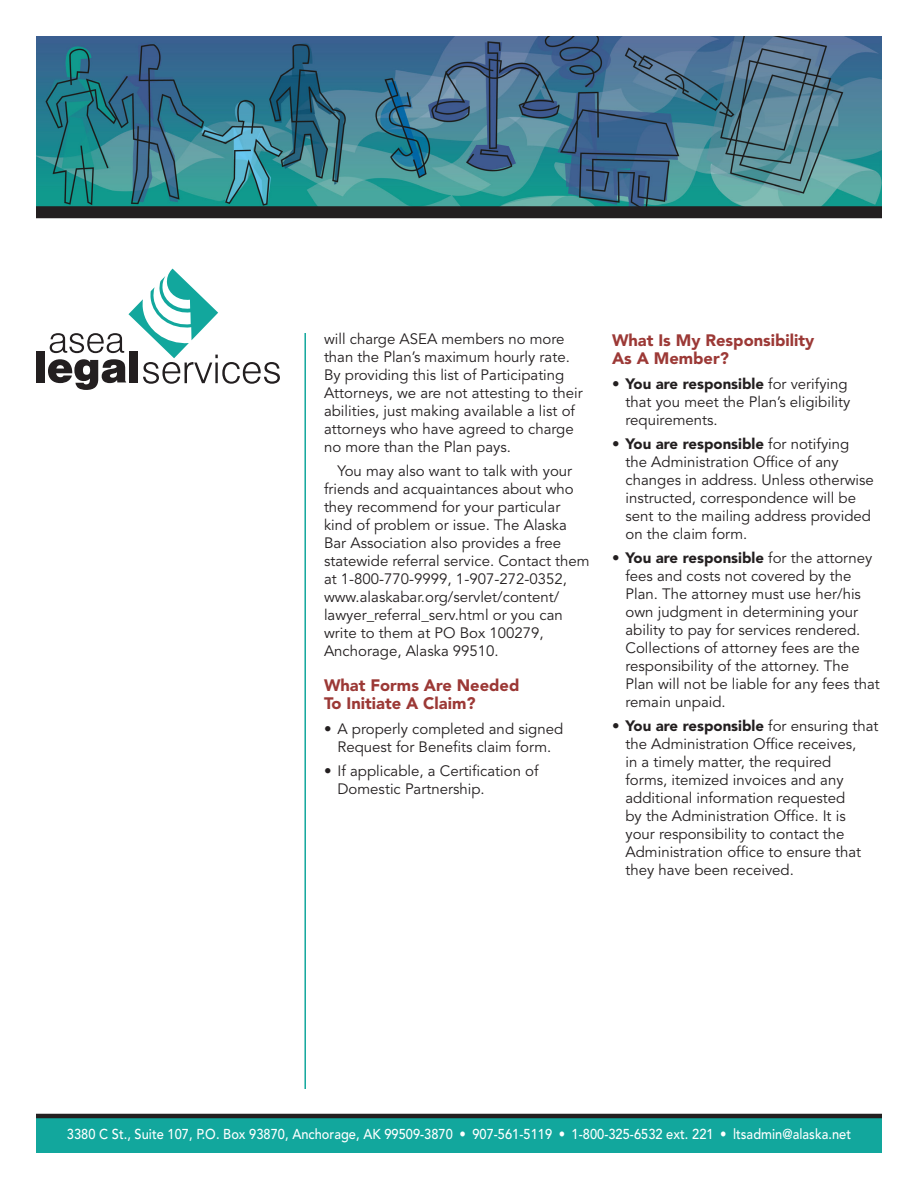
<style>
.page{position:relative;width:918px;height:1188px;background:#fff}
.page>*{position:absolute;margin:0;border:0;box-sizing:border-box;transform-origin:0 0}
.Subhead_1{font:900 16.5px/18px "Avenir";color:#9c3936}
.Text_1{font:15px/18px "Avenir";color:#231f20}
.t1{font:500 14.25px "Avenir";letter-spacing:.005em;color:#fff;scale:.9 1}
.s1{font-weight:900}
</style>
<div class="page">
<img style="left:36px;top:36px;width:846px;height:170px">
<div style="left:36px;top:206px;width:846px;height:12px;background:#231f20"></div>
<div style="left:36px;top:1118px;width:846px;height:34px;background:#12a79d"></div>
<hr style="left:36px;top:1114px;width:846px;height:4px;background:#231f20">
<div style="left:36px;top:351px;width:9px;height:31px;background:#231f20"></div>
<svg style="left:48px;top:269px;width:232px;height:121px"></svg>
<hr style="left:304px;top:333px;width:2px;height:756px;background:#12a79d">
<p class="Text_1" style="left:324px;top:331px;width:260px">will charge ASEA members no more than the Plan’s maximum hourly rate.<br>By providing this list of Participating Attorneys, we are not attesting to their abilities, just making available a list of attorneys who have agreed to charge no more than the Plan pays.</p>
<p class="Text_1" style="left:324px;top:463px;width:267px;text-indent:14px">You may also want to talk with your friends and acquaintances about who they recommend for your particular kind of problem or issue. The Alaska Bar Association also provides a free statewide referral service. Contact them at 1-800-770-9999, 1-907-272-0352, www.alaskabar.org/servlet/content/ lawyer_referral_serv.html or you can write to them at PO Box 100279, Anchorage, Alaska 99510.</p>
<p class="Subhead_1" style="left:324px;top:676px;width:197px">What Forms Are Needed<br>To Initiate A Claim?</p>
<p class="Text_1" style="left:324px;top:721px;width:241px;text-align:center">• A properly completed and signed<br>Request for Benefits claim form.</p>
<p class="Text_1" style="left:338px;top:763px;width:203px;text-indent:-14px">• If applicable, a Certification of<br>Domestic Partnership.</p>
<p class="Subhead_1" style="left:612px;top:331px;width:204px">What Is My Responsibility<br>As A Member?</p>
<p class="Text_1" style="left:626px;top:375px;width:226px;text-indent:-14px">• <span class="s1">You are responsible</span> for verifying that you meet the Plan’s eligibility requirements.</p>
<p class="Text_1" style="left:626px;top:435px;width:250px;text-indent:-14px">• <span class="s1">You are responsible</span> for notifying the Administration Office of any changes in address. Unless otherwise instructed, correspondence will be sent to the mailing address provided on the claim form.</p>
<p class="Text_1" style="left:626px;top:549px;width:256px;text-indent:-14px">• <span class="s1">You are responsible</span> for the attorney fees and costs not covered by the Plan. The attorney must use her/his own judgment in determining your ability to pay for services rendered.<br>Collections of attorney fees are the responsibility of the attorney. The Plan will not be liable for any fees that remain unpaid.</p>
<p class="Text_1" style="left:626px;top:717px;width:255px;text-indent:-14px">• <span class="s1">You are responsible</span> for ensuring that the Administration Office receives,<br>in a timely matter, the required<br>forms, itemized invoices and any additional information requested<br>by the Administration Office. It is your responsibility to contact the Administration office to ensure that they have been received.</p>
<p class="t1" style="left:67px;top:1126px;width:873px">3380 C St., Suite 107, P.O. Box 93870, Anchorage, AK 99509-3870 • 907-561-5119 • 1-800-325-6532 ext. 221 • ltsadmin@alaska.net</p>
</div>
